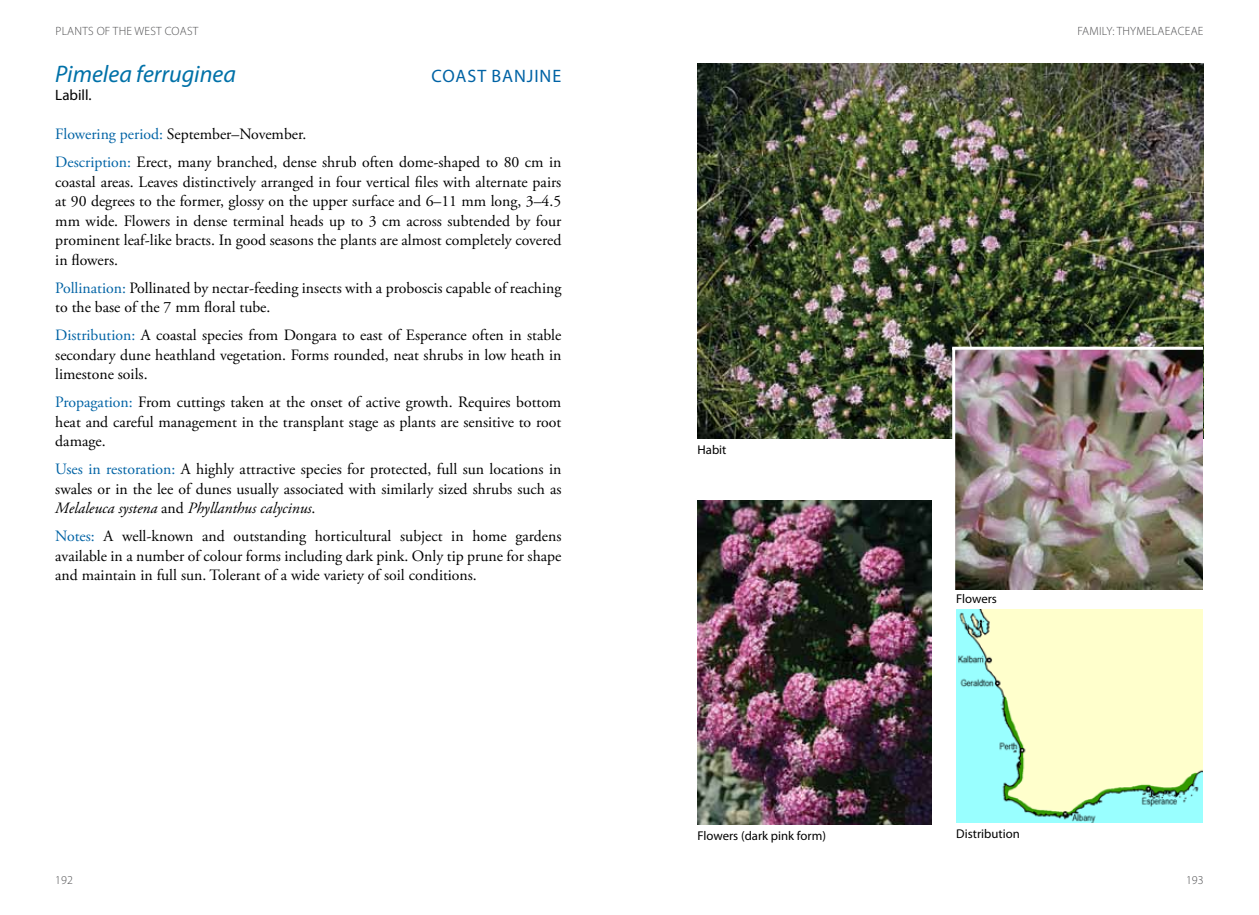
<style>
.page{position:relative;width:1259px;height:915px;background:#fff}
.page>*{position:absolute;margin:0;border:0;box-sizing:border-box;transform-origin:0 0}
.t1{font:italic 24px "Myriad Pro";color:#0071a8}
.t2{font:18px "Myriad Pro";letter-spacing:.05em;color:#0063a5}
.t3{font:15.75px/19.5px "Adobe Garamond Pro";color:#000;text-align:justify}
.t4{font:15px "Myriad Pro";color:#000}
.t5{font:12.75px "Myriad Pro";color:#000}
.t6{font:300 12px "Myriad Pro";letter-spacing:.02em;color:#4d4d4f}
.s1{color:#0063a5}
.s2{font-style:italic}
</style>
<div class="page">
<img style="left:957px;top:609px;width:246px;height:213px">
<img style="left:697px;top:64px;width:506px;height:374px">
<img style="left:955px;top:349px;width:248px;height:240px">
<img style="left:697px;top:500px;width:234px;height:324px">
<hr style="left:952px;top:347px;width:3px;height:250px;background:#fff">
<hr style="left:952px;top:346px;width:251px;height:3px;background:#fff">
<p class="t6" style="left:55px;top:23px;width:144px">PLANTS OF THE WEST COAST</p>
<h1 class="t1" style="left:55px;top:59px;width:182px">Pimelea ferruginea</h1>
<p class="t2" style="left:432px;top:65px;width:131px">COAST BANJINE</p>
<p class="t4" style="left:55px;top:85px;width:38px">Labill.</p>
<p class="t3" style="left:55px;top:121px;width:507px;line-height:28px"><span class="s1">Flowering period:</span> September–November.<br><span class="s1">Description:</span> Erect, many branched, dense shrub often dome-shaped to 80 cm in</p>
<p class="t3" style="left:55px;top:172px;width:508px">coastal areas. Leaves distinctively arranged in four vertical files with alternate pairs at 90 degrees to the former, glossy on the upper surface and 6–11 mm long, 3–4.5 mm wide. Flowers in dense terminal heads up to 3 cm across subtended by four prominent leaf-like bracts. In good seasons the plants are almost completely covered in flowers.</p>
<p class="t3" style="left:55px;top:278px;width:507px"><span class="s1">Pollination:</span> Pollinated by nectar-feeding insects with a proboscis capable of reaching to the base of the 7 mm floral tube.</p>
<p class="t3" style="left:55px;top:326px;width:507px"><span class="s1">Distribution:</span> A coastal species from Dongara to east of Esperance often in stable secondary dune heathland vegetation. Forms rounded, neat shrubs in low heath in limestone soils.</p>
<p class="t3" style="left:55px;top:393px;width:507px"><span class="s1">Propagation:</span> From cuttings taken at the onset of active growth. Requires bottom heat and careful management in the transplant stage as plants are sensitive to root damage.</p>
<p class="t3" style="left:55px;top:460px;width:508px"><span class="s1">Uses in restoration:</span> A highly attractive species for protected, full sun locations in swales or in the lee of dunes usually associated with similarly sized shrubs such as <span class="s2">Melaleuca systena</span> and <span class="s2">Phyllanthus calycinus</span>.</p>
<p class="t3" style="left:55px;top:527px;width:508px"><span class="s1">Notes:</span> A well-known and outstanding horticultural subject in home gardens available in a number of colour forms including dark pink. Only tip prune for shape and maintain in full sun. Tolerant of a wide variety of soil conditions.</p>
<p class="t6" style="left:1077px;top:23px;width:128px">FAMILY: THYMELAEACEAE</p>
<p class="t5" style="left:697px;top:441px;width:30px">Habit</p>
<p class="t5" style="left:956px;top:590px;width:42px">Flowers</p>
<p class="t5" style="left:697px;top:827px;width:130px">Flowers (dark pink form)</p>
<p class="t5" style="left:956px;top:825px;width:65px">Distribution</p>
<p class="t6" style="left:55px;top:872px;width:19px">192</p>
<p class="t6" style="left:1186px;top:872px;width:19px">193</p>
</div>
